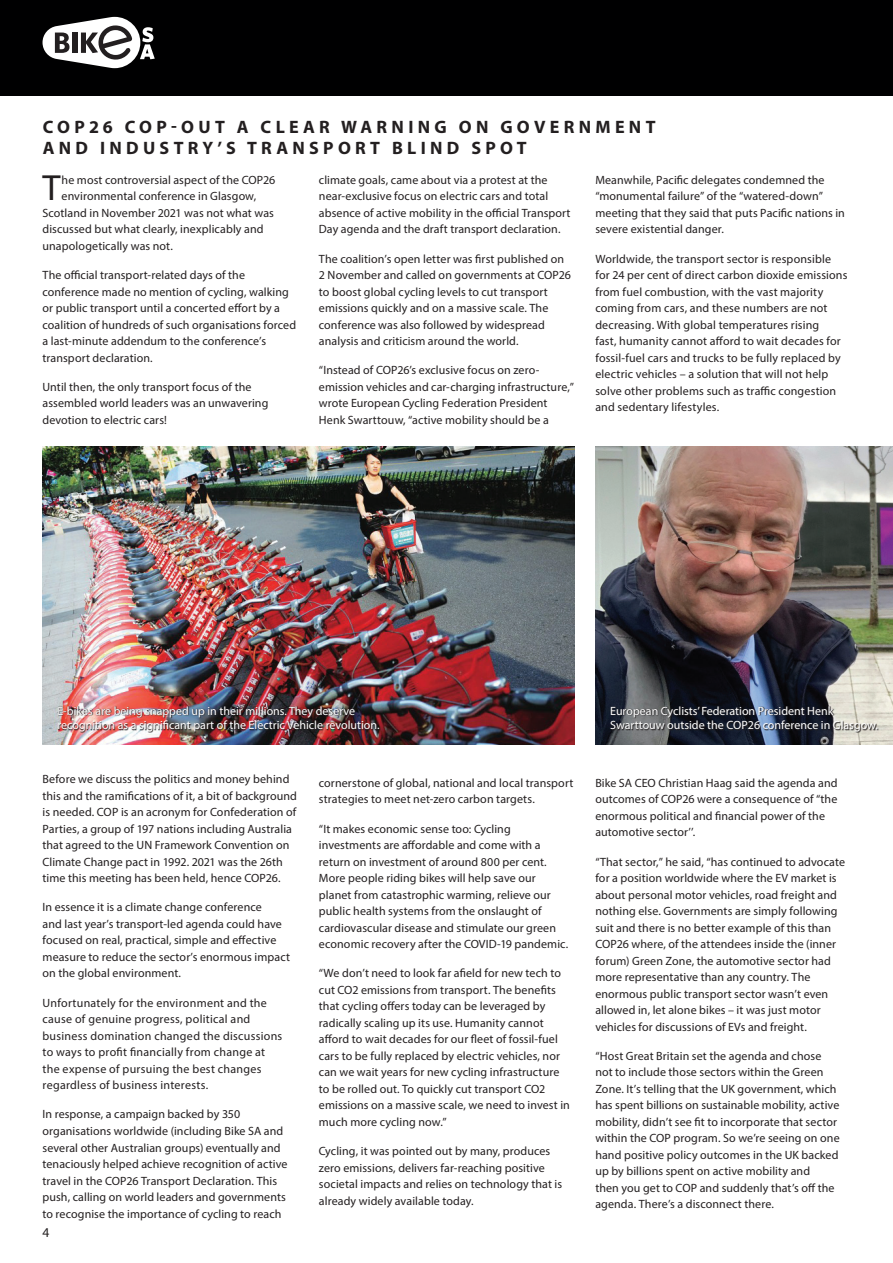
<style>
.page{position:relative;width:893px;height:1263px;background:#fff}
.page>*{position:absolute;margin:0;border:0;box-sizing:border-box;transform-origin:0 0}
.t1{font:36.45px "Myriad Pro";color:#231f20}
.t2{font:700 18px/21px "Myriad Pro";letter-spacing:.24em;color:#231f20}
.t3{font:13.5px "Myriad Pro";color:#231f20}
.t4{font:12px/16.5px "Myriad Pro";letter-spacing:.01em;color:#231f20}
.t5{font:12px/14.4px "Myriad Pro";color:#fff}
</style>
<div class="page">
<div style="left:0;top:0;width:893px;height:96px;background:#000001"></div>
<svg style="left:43px;top:17px;width:112px;height:51px"></svg>
<img style="left:595px;top:446px;width:298px;height:298px">
<img style="left:43px;top:446px;width:531px;height:298px">
<img style="left:58px;top:706px;width:323px;height:27px">
<svg style="left:610px;top:706px;width:269px;height:27px;background:#474a52"></svg>
<h2 class="t2" style="left:43px;top:115px;width:614px">COP26 COP-OUT A CLEAR WARNING ON GOVERNMENT<br>AND INDUSTRY’S TRANSPORT BLIND SPOT</h2>
<p class="t4" style="left:319px;top:171px;width:253px">climate goals, came about via a protest at the near-exclusive focus on electric cars and total absence of active mobility in the official Transport Day agenda and the draft transport declaration.</p>
<p class="t4" style="left:319px;top:250px;width:254px">The coalition’s open letter was first published on 2 November and called on governments at COP26 to boost global cycling levels to cut transport emissions quickly and on a massive scale. The conference was also followed by widespread analysis and criticism around the world.</p>
<p class="t4" style="left:319px;top:362px;width:257px">“Instead of COP26’s exclusive focus on zero&shy;emission vehicles and car-charging infrastructure,” wrote European Cycling Federation President Henk Swarttouw, “active mobility should be a</p>
<h1 class="t1" style="left:43px;top:166px;width:20px">T</h1>
<p class="t4" style="left:62px;top:171px;width:215px">he most controversial aspect of the COP26</p>
<p class="t4" style="left:595px;top:171px;width:251px">Meanwhile, Pacific delegates condemned the “monumental failure” of the “watered-down” meeting that they said that puts Pacific nations in severe existential danger.</p>
<p class="t4" style="left:595px;top:250px;width:254px">Worldwide, the transport sector is responsible for 24 per cent of direct carbon dioxide emissions from fuel combustion, with the vast majority coming from cars, and these numbers are not decreasing. With global temperatures rising<br>fast, humanity cannot afford to wait decades for fossil-fuel cars and trucks to be fully replaced by electric vehicles – a solution that will not help solve other problems such as traffic congestion and sedentary lifestyles.</p>
<p class="t4" style="left:62px;top:188px;width:196px">environmental conference in Glasgow,</p>
<p class="t4" style="left:43px;top:204px;width:233px">Scotland in November 2021 was not what was</p>
<p class="t4" style="left:43px;top:221px;width:223px">discussed but what clearly, inexplicably and</p>
<p class="t4" style="left:43px;top:237px;width:132px">unapologetically was not.</p>
<p class="t4" style="left:43px;top:267px;width:255px">The official transport-related days of the conference made no mention of cycling, walking or public transport until a concerted effort by a coalition of hundreds of such organisations forced a last-minute addendum to the conference’s transport declaration.</p>
<p class="t4" style="left:43px;top:378px;width:227px">Until then, the only transport focus of the assembled world leaders was an unwavering devotion to electric cars!</p>
<p class="t5" style="left:57px;top:703px;width:324px">E-bikes are being snapped up in their millions. They deserve recognition as a significant part of the Electric Vehicle revolution.</p>
<p class="t5" style="left:610px;top:703px;width:269px">European Cyclists’ Federation President Henk<br>Swarttouw outside the COP26 conference in Glasgow.</p>
<p class="t4" style="left:43px;top:771px;width:256px">Before we discuss the politics and money behind this and the ramifications of it, a bit of background is needed. COP is an acronym for Confederation of Parties, a group of 197 nations including Australia that agreed to the UN Framework Convention on Climate Change pact in 1992. 2021 was the 26th time this meeting has been held, hence COP26.</p>
<p class="t4" style="left:43px;top:899px;width:249px">In essence it is a climate change conference<br>and last year’s transport-led agenda could have focused on real, practical, simple and effective measure to reduce the sector’s enormous impact on the global environment.</p>
<p class="t4" style="left:43px;top:994px;width:241px">Unfortunately for the environment and the cause of genuine progress, political and business domination changed the discussions to ways to profit financially from change at the expense of pursuing the best changes regardless of business interests.</p>
<p class="t4" style="left:43px;top:1106px;width:246px">In response, a campaign backed by 350 organisations worldwide (including Bike SA and several other Australian groups) eventually and tenaciously helped achieve recognition of active travel in the COP26 Transport Declaration. This push, calling on world leaders and governments to recognise the importance of cycling to reach</p>
<p class="t3" style="left:43px;top:1224px;width:8px">4</p>
<p class="t4" style="left:319px;top:774px;width:256px">cornerstone of global, national and local transport strategies to meet net-zero carbon targets.</p>
<p class="t4" style="left:319px;top:820px;width:251px">“It makes economic sense too: Cycling investments are affordable and come with a return on investment of around 800 per cent.<br>More people riding bikes will help save our planet from catastrophic warming, relieve our public health systems from the onslaught of cardiovascular disease and stimulate our green economic recovery after the COVID-19 pandemic.</p>
<p class="t4" style="left:319px;top:965px;width:252px">“We don’t need to look far afield for new tech to cut CO2 emissions from transport. The benefits that cycling offers today can be leveraged by radically scaling up its use. Humanity cannot afford to wait decades for our fleet of fossil-fuel cars to be fully replaced by electric vehicles, nor can we wait years for new cycling infrastructure to be rolled out. To quickly cut transport CO2 emissions on a massive scale, we need to invest in much more cycling now.”</p>
<p class="t4" style="left:319px;top:1143px;width:245px">Cycling, it was pointed out by many, produces zero emissions, delivers far-reaching positive societal impacts and relies on technology that is already widely available today.</p>
<p class="t4" style="left:595px;top:774px;width:244px">Bike SA CEO Christian Haag said the agenda and outcomes of COP26 were a consequence of “the enormous political and financial power of the automotive sector’’.</p>
<p class="t4" style="left:595px;top:853px;width:251px">“That sector,” he said, “has continued to advocate for a position worldwide where the EV market is about personal motor vehicles, road freight and nothing else. Governments are simply following suit and there is no better example of this than COP26 where, of the attendees inside the (inner forum) Green Zone, the automotive sector had more representative than any country. The enormous public transport sector wasn’t even allowed in, let alone bikes – it was just motor vehicles for discussions of EVs and freight.</p>
<p class="t4" style="left:595px;top:1047px;width:246px">“Host Great Britain set the agenda and chose not to include those sectors within the Green Zone. It’s telling that the UK government, which has spent billions on sustainable mobility, active mobility, didn’t see fit to incorporate that sector within the COP program. So we’re seeing on one hand positive policy outcomes in the UK backed up by billions spent on active mobility and<br>then you get to COP and suddenly that’s off the agenda. There’s a disconnect there.</p>
</div>
